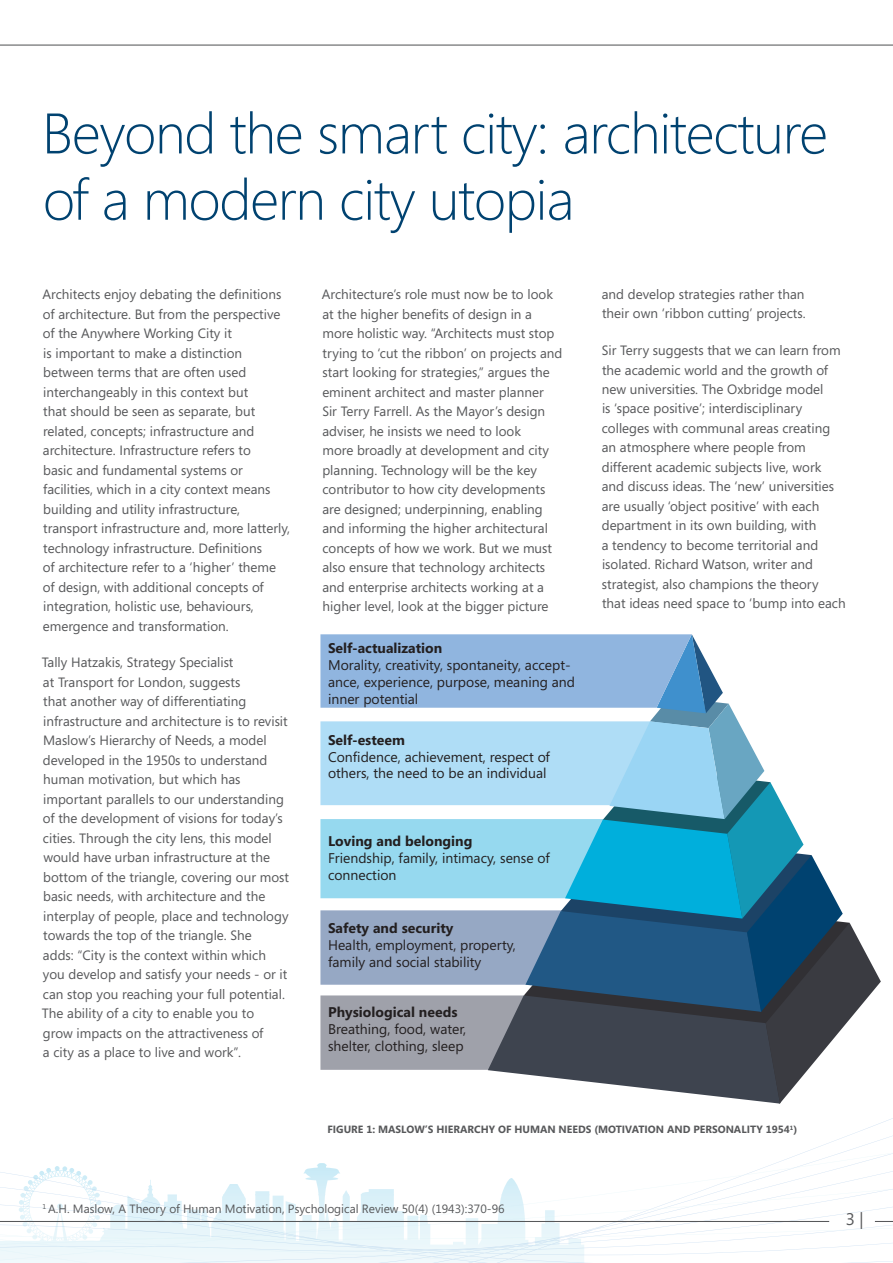
<style>
.page{position:relative;width:893px;height:1263px;background:#fff}
.page>*{position:absolute;margin:0;border:0;box-sizing:border-box;transform-origin:0 0}
.t1{font:300 57px/66.3px "Segoe";letter-spacing:-.02em;color:#004270}
.t2{font:16.8px "Segoe";color:#57585a}
.t3{font:14.1px/16.8px "Segoe";color:#231f20}
.t4{font:700 14.1px "Segoe";color:#231f20}
.t5{font:13.5px/19.5px "Segoe";color:#57585a}
.t6{font:12px "Segoe";color:#57585a}
.t7{font:700 10.5px "Segoe";color:#57585a}
</style>
<div class="page">
<svg style="left:304px;top:1120px;width:589px;height:52px"></svg>
<svg style="left:28px;top:1172px;width:862px;height:17px"></svg>
<hr style="left:0;top:45px;width:893px;height:1px;background:#57585a">
<svg style="left:0;top:1189px;width:893px;height:74px"></svg>
<svg style="left:320px;top:634px;width:561px;height:469px"></svg>
<h1 class="t1" style="left:42px;top:99px;width:787px">Beyond the smart city: architecture of a modern city utopia</h1>
<p class="t5" style="left:42px;top:284px;width:249px">Architects enjoy debating the definitions of architecture. But from the perspective of the Anywhere Working City it<br>is important to make a distinction between terms that are often used interchangeably in this context but<br>that should be seen as separate, but related, concepts; infrastructure and architecture. Infrastructure refers to<br>basic and fundamental systems or facilities, which in a city context means building and utility infrastructure, transport infrastructure and, more latterly, technology infrastructure. Definitions<br>of architecture refer to a ‘higher’ theme of design, with additional concepts of integration, holistic use, behaviours, emergence and transformation.</p>
<p class="t5" style="left:42px;top:652px;width:249px">Tally Hatzakis, Strategy Specialist<br>at Transport for London, suggests<br>that another way of differentiating infrastructure and architecture is to revisit Maslow’s Hierarchy of Needs, a model developed in the 1950s to understand human motivation, but which has important parallels to our understanding of the development of visions for today’s cities. Through the city lens, this model would have urban infrastructure at the bottom of the triangle, covering our most basic needs, with architecture and the interplay of people, place and technology towards the top of the triangle. She<br>adds: “City is the context within which you develop and satisfy your needs - or it can stop you reaching your full potential.<br>The ability of a city to enable you to<br>grow impacts on the attractiveness of<br>a city as a place to live and work”.</p>
<p class="t5" style="left:322px;top:284px;width:242px">Architecture’s role must now be to look at the higher benefits of design in a more holistic way. “Architects must stop trying to ‘cut the ribbon’ on projects and start looking for strategies,” argues the eminent architect and master planner<br>Sir Terry Farrell. As the Mayor’s design adviser, he insists we need to look<br>more broadly at development and city planning. Technology will be the key contributor to how city developments are designed; underpinning, enabling and informing the higher architectural concepts of how we work. But we must also ensure that technology architects and enterprise architects working at a higher level, look at the bigger picture</p>
<p class="t5" style="left:602px;top:284px;width:205px">and develop strategies rather than their own ‘ribbon cutting’ projects.</p>
<p class="t5" style="left:602px;top:340px;width:245px">Sir Terry suggests that we can learn from the academic world and the growth of new universities. The Oxbridge model<br>is ‘space positive’; interdisciplinary colleges with communal areas creating an atmosphere where people from different academic subjects live, work and discuss ideas. The ‘new’ universities are usually ‘object positive’ with each department in its own building, with<br>a tendency to become territorial and isolated. Richard Watson, writer and strategist, also champions the theory<br>that ideas need space to ‘bump into each</p>
<p class="t4" style="left:328px;top:638px;width:116px">Self-actualization</p>
<p class="t3" style="left:328px;top:656px;width:248px">Morality, creativity, spontaneity, accept&shy;ance, experience, purpose, meaning and inner potential</p>
<p class="t4" style="left:328px;top:730px;width:78px">Self-esteem</p>
<p class="t3" style="left:328px;top:748px;width:223px">Confidence, achievement, respect of others, the need to be an individual</p>
<p class="t4" style="left:328px;top:831px;width:146px">Loving and belonging</p>
<p class="t3" style="left:328px;top:849px;width:223px">Friendship, family, intimacy, sense of connection</p>
<p class="t4" style="left:328px;top:918px;width:127px">Safety and security</p>
<p class="t3" style="left:328px;top:936px;width:189px">Health, employment, property, family and social stability</p>
<p class="t4" style="left:328px;top:1002px;width:131px">Physiological needs</p>
<p class="t3" style="left:328px;top:1020px;width:140px">Breathing, food, water, shelter, clothing, sleep</p>
<p class="t7" style="left:327px;top:1122px;width:239px">Figure 1: Maslow’s Hierarchy of Human Nee</p>
<p class="t7" style="left:578px;top:1122px;width:221px">ds (Motivation and Personality 1954<sup>1</sup>)</p>
<p class="t6" style="left:43px;top:1200px;width:464px"><sup>1</sup> A.H. Maslow, A Theory of Human Motivation, Psychological Review 50(4) (1943):370-96</p>
<p class="t2" style="left:846px;top:1207px;width:19px">3 |</p>
</div>
